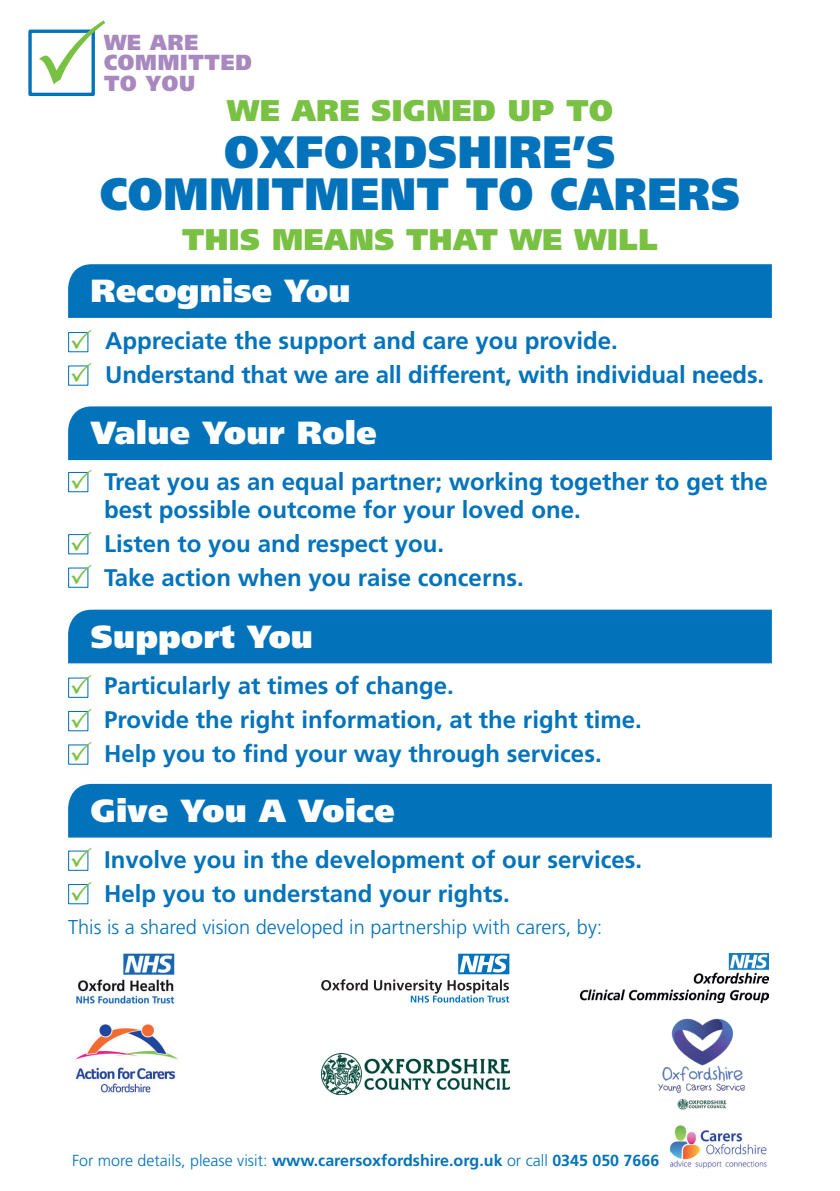
<style>
.page{position:relative;width:840px;height:1191px;background:#fff}
.page>*{position:absolute;margin:0;border:0;box-sizing:border-box;transform-origin:0 0}
.t1{font:900 45.4px/42px "Frutiger";letter-spacing:.02em;color:#0273bb;text-align:center;scale:.93 1}
.t2{font:900 32px "Frutiger";letter-spacing:.01em;color:#fff}
.t3{font:900 29.8px "Frutiger";letter-spacing:.02em;color:#79c142}
.t4{font:700 24px/28px "Frutiger";color:#0373bb}
.t5{font:900 21.8px/20.2px "Frutiger";letter-spacing:.04em;color:#a788bf;scale:.93 1}
.t6{font:300 20px "Frutiger";color:#0273bb}
.t7{font:700 16px "Frutiger";color:#0273bb}
.s1{font-weight:300}
</style>
<div class="page">
<div style="left:28px;top:30px;width:67px;height:66px;border:3px solid #0273bb"></div>
<div style="left:68px;top:264px;width:703px;height:54px;background:#0273bb"></div>
<div style="left:68px;top:784px;width:703px;height:53px;background:#0273bb"></div>
<div style="left:68px;top:406px;width:703px;height:54px;background:#0273bb"></div>
<div style="left:68px;top:609px;width:703px;height:54px;background:#0273bb"></div>
<div style="left:68px;top:332px;width:20px;height:20px;border:1px solid #0273bb"></div>
<div style="left:68px;top:534px;width:20px;height:20px;border:1px solid #0273bb"></div>
<div style="left:68px;top:677px;width:20px;height:21px;border:1px solid #0273bb"></div>
<div style="left:68px;top:472px;width:20px;height:20px;border:1px solid #0273bb"></div>
<div style="left:68px;top:365px;width:20px;height:21px;border:1px solid #0273bb"></div>
<div style="left:68px;top:567px;width:20px;height:21px;border:1px solid #0273bb"></div>
<div style="left:68px;top:711px;width:20px;height:20px;border:1px solid #0273bb"></div>
<div style="left:68px;top:850px;width:20px;height:21px;border:1px solid #0273bb"></div>
<div style="left:68px;top:744px;width:20px;height:20px;border:1px solid #0273bb"></div>
<div style="left:68px;top:884px;width:20px;height:20px;border:1px solid #0273bb"></div>
<img style="left:669px;top:1125px;width:98px;height:43px">
<img style="left:76px;top:953px;width:99px;height:51px">
<svg style="left:321px;top:953px;width:188px;height:49px"></svg>
<img style="left:321px;top:1053px;width:188px;height:41px">
<img style="left:580px;top:953px;width:187px;height:49px">
<img style="left:75px;top:1024px;width:103px;height:69px">
<img style="left:658px;top:1018px;width:88px;height:92px">
<svg style="left:39px;top:29px;width:56px;height:55px"></svg>
<svg style="left:71px;top:332px;width:18px;height:17px"></svg>
<svg style="left:71px;top:534px;width:18px;height:17px"></svg>
<svg style="left:71px;top:677px;width:18px;height:17px"></svg>
<svg style="left:71px;top:471px;width:18px;height:18px"></svg>
<svg style="left:71px;top:365px;width:18px;height:17px"></svg>
<svg style="left:71px;top:567px;width:18px;height:17px"></svg>
<svg style="left:71px;top:711px;width:18px;height:16px"></svg>
<svg style="left:71px;top:850px;width:18px;height:17px"></svg>
<svg style="left:71px;top:744px;width:18px;height:17px"></svg>
<svg style="left:71px;top:884px;width:18px;height:16px"></svg>
<p class="t5" style="left:104px;top:32px;width:160px">WE ARE<br>COMMITTED<br>TO YOU</p>
<p class="t3" style="left:227px;top:93px;width:387px">WE ARE SIGNED UP TO</p>
<p class="t1" style="left:100px;top:131px;width:689px">OXFORDSHIRE’S<br>COMMITMENT TO CARERS</p>
<p class="t3" style="left:182px;top:222px;width:477px">THIS MEANS THAT WE WILL</p>
<p class="t2" style="left:91px;top:271px;width:261px">Recognise You</p>
<p class="t4" style="left:105px;top:327px;width:514px">Appreciate the support and care you provide.</p>
<p class="t4" style="left:105px;top:360px;width:660px">Understand that we are all different, with individual needs.</p>
<p class="t2" style="left:91px;top:413px;width:287px">Value Your Role</p>
<p class="t4" style="left:104px;top:468px;width:664px">Treat you as an equal partner; working together to get the best possible outcome for your loved one.</p>
<p class="t4" style="left:104px;top:529px;width:341px">Listen to you and respect you.</p>
<p class="t4" style="left:104px;top:563px;width:421px">Take action when you raise concerns.</p>
<p class="t2" style="left:91px;top:617px;width:223px">Support You</p>
<p class="t4" style="left:104px;top:672px;width:351px">Particularly at times of change.</p>
<p class="t4" style="left:104px;top:705px;width:539px">Provide the right information, at the right time.</p>
<p class="t4" style="left:104px;top:739px;width:498px">Help you to find your way through services.</p>
<p class="t2" style="left:91px;top:791px;width:305px">Give You A Voice</p>
<p class="t4" style="left:104px;top:845px;width:539px">Involve you in the development of our services.</p>
<p class="t4" style="left:104px;top:879px;width:407px">Help you to understand your rights.</p>
<p class="t6" style="left:68px;top:915px;width:535px">This is a shared vision developed in partnership with carers, by:</p>
<p class="t7" style="left:72px;top:1151px;width:588px"><span class="s1">For more details, please visit:</span> www.carersoxfordshire.org.uk <span class="s1">or call</span> 0345 050 7666</p>
</div>
